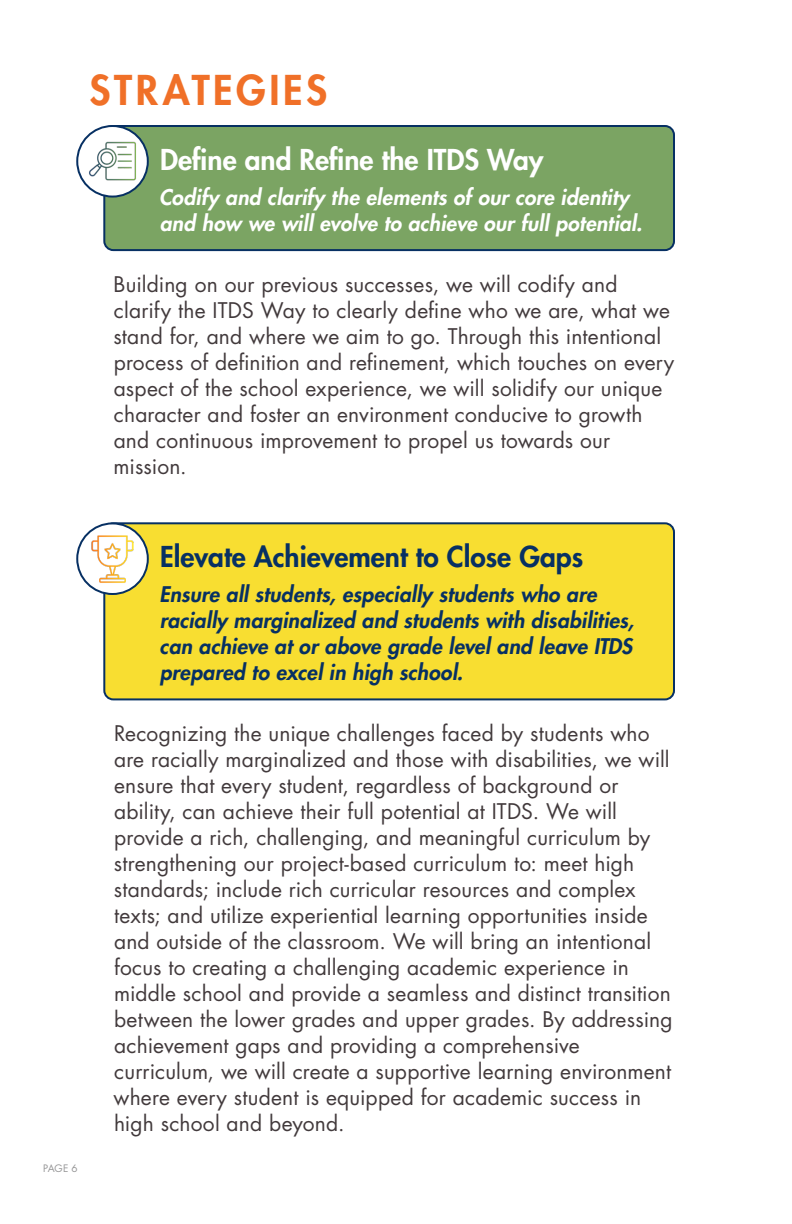
<style>
.page{position:relative;width:792px;height:1224px;background:#fff}
.page>*{position:absolute;margin:0;border:0;box-sizing:border-box;transform-origin:0 0}
.Headlines{font:800 40px "Futura Std";letter-spacing:.09em;color:#f07028}
.Our_Strateties_-_Headline{font:800 28px "Futura Std";color:#073063}
.Our_Strateties_-_Headline-2{font:800 28px "Futura Std";color:#fff}
.Body{font:21px/26px "Futura Std";letter-spacing:.01em;color:#423a3c}
.Our_Strategies_Graphics_-_Body{font:italic 800 21px/26px "Futura Std";letter-spacing:.01em;color:#073063}
.Our_Strategies_Graphics_-_Body-2{font:italic 800 21px/26px "Futura Std";letter-spacing:.01em;color:#fff}
.t1{font:10px "Futura Std";color:#969697}
</style>
<div class="page">
<div style="left:104px;top:126px;width:570px;height:124px;background:#7ba463;border-radius:9px"></div>
<div style="left:103px;top:125px;width:572px;height:126px;border:2px solid #073063;border-radius:9px"></div>
<div style="left:104px;top:523px;width:570px;height:176px;background:#f8de31;border-radius:9px"></div>
<div style="left:103px;top:522px;width:572px;height:178px;border:2px solid #073063;border-radius:9px"></div>
<svg style="left:77px;top:126px;width:71px;height:71px"></svg>
<img style="left:88px;top:137px;width:49px;height:49px">
<div style="left:76px;top:125px;width:73px;height:73px;border:2px solid #073063;border-radius:50%"></div>
<svg style="left:77px;top:523px;width:71px;height:71px"></svg>
<img style="left:88px;top:534px;width:49px;height:49px">
<div style="left:76px;top:522px;width:73px;height:73px;border:2px solid #073063;border-radius:50%"></div>
<p class="Headlines" style="left:89px;top:65px;width:239px">STRATEGIES</p>
<p class="Our_Strateties_-_Headline-2" style="left:160px;top:142px;width:385px">Define and Refine the ITDS Way</p>
<p class="Our_Strategies_Graphics_-_Body-2" style="left:159px;top:185px;width:485px">Codify and clarify the elements of our core identity and how we will evolve to achieve our full potential.</p>
<p class="Body" style="left:113px;top:272px;width:562px">Building on our previous successes, we will codify and clarify the ITDS Way to clearly define who we are, what we stand for, and where we aim to go. Through this intentional process of definition and refinement, which touches on every aspect of the school experience, we will solidify our unique character and foster an environment conducive to growth and continuous improvement to propel us towards our mission.</p>
<p class="t1" style="left:43px;top:1162px;width:36px">PAGE 6</p>
<p class="Our_Strateties_-_Headline" style="left:160px;top:539px;width:425px">Elevate Achievement to Close Gaps</p>
<p class="Our_Strategies_Graphics_-_Body" style="left:159px;top:582px;width:476px">Ensure all students, especially students who are racially marginalized and students with disabilities, can achieve at or above grade level and leave ITDS prepared to excel in high school.</p>
<p class="Body" style="left:113px;top:721px;width:561px">Recognizing the unique challenges faced by students who are racially marginalized and those with disabilities, we will ensure that every student, regardless of background or ability, can achieve their full potential at ITDS. We will provide a rich, challenging, and meaningful curriculum by strengthening our project-based curriculum to: meet high standards; include rich curricular resources and complex texts; and utilize experiential learning opportunities inside and outside of the classroom. We will bring an intentional focus to creating a challenging academic experience in middle school and provide a seamless and distinct transition between the lower grades and upper grades. By addressing achievement gaps and providing a comprehensive curriculum, we will create a supportive learning environment where every student is equipped for academic success in high school and beyond.</p>
</div>
